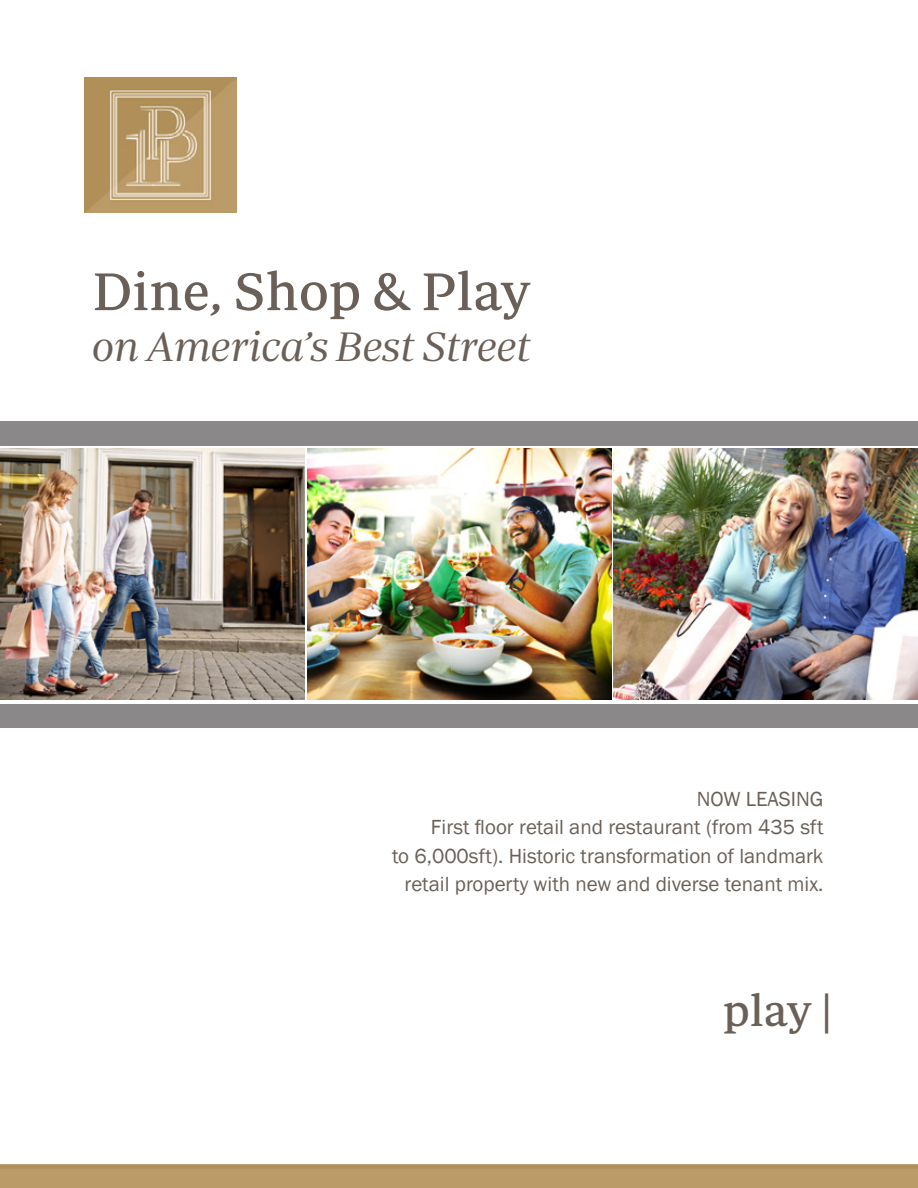
<style>
.page{position:relative;width:918px;height:1188px;background:#fff}
.page>*{position:absolute;margin:0;border:0;box-sizing:border-box;transform-origin:0 0}
.t1{font:54px "Periodico Text";color:#6a6058}
.t2{font:45px "Periodico Text";color:#6a6058}
.t3{font:42px "Periodico Display Lg It";color:#6a6058}
.t4{font:21px "Franklin Gothic";color:#6a6058}
</style>
<div class="page">
<svg style="left:0;top:1164px;width:918px;height:24px;background:#b99965"></svg>
<div style="left:0;top:421px;width:918px;height:306px;background:#8a8888"></div>
<img style="left:0;top:446px;width:918px;height:257px">
<img style="left:84px;top:78px;width:152px;height:135px">
<img style="left:0;top:449px;width:304px;height:251px">
<img style="left:307px;top:449px;width:304px;height:251px">
<img style="left:614px;top:449px;width:304px;height:251px">
<p class="t1" style="left:92px;top:261px;width:439px">Dine, Shop &amp; Play</p>
<p class="t3" style="left:92px;top:323px;width:440px">on America’s Best Street</p>
<p class="t4" style="left:697px;top:786px;width:128px">NOW LEASING</p>
<p class="t4" style="left:431px;top:814px;width:394px">First floor retail and restaurant (from 435 sft</p>
<p class="t4" style="left:392px;top:842px;width:433px">to 6,000sft). Historic transformation of landmark</p>
<p class="t4" style="left:405px;top:871px;width:420px">retail property with new and diverse tenant mix.</p>
<p class="t2" style="left:723px;top:985px;width:111px">play |</p>
</div>
